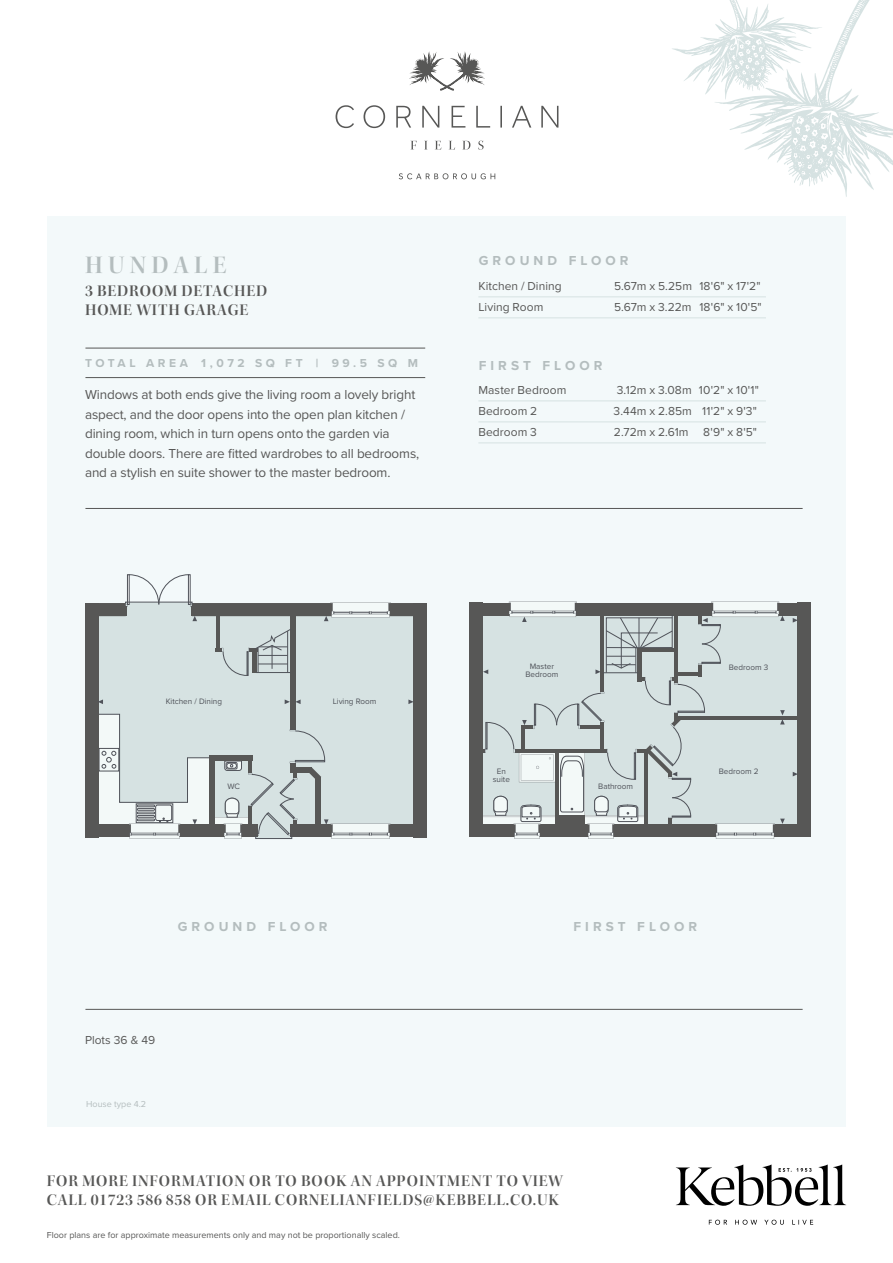
<style>
.page{position:relative;width:893px;height:1263px;background:#fff}
.page>*{position:absolute;margin:0;border:0;box-sizing:border-box;transform-origin:0 0}
.t1{font:25.5px "Kepler Std Semibold Disp";letter-spacing:.205em;color:#b4bdbe}
.t2{font:16.5px/19.5px "Kepler Std Semibold Disp";letter-spacing:.05em;color:#575756}
.t3{font:13.5px/19.5px "Proxima Nova";letter-spacing:-.01em;color:#575756}
.t4{font:700 13.5px "Proxima Nova";letter-spacing:.3em;color:#b4bdbe}
.t5{font:12px "Proxima Nova";letter-spacing:.005em;color:#575756}
.t6{font:700 12px "Proxima Nova";letter-spacing:.3em;color:#b4bdbe}
.t7{font:9px "Proxima Nova";color:#575756}
.t8{font:9px "Proxima Nova";color:#b4bdbe}
.t9{font:8.1px/8.1px "Proxima Nova";color:#50535a;text-align:center}
</style>
<div class="page">
<div style="left:47px;top:217px;width:799px;height:910px;background:#f3f9fa"></div>
<svg style="left:672px;top:0;width:221px;height:197px"></svg>
<svg style="left:676px;top:1164px;width:170px;height:61px"></svg>
<hr style="left:85px;top:1009px;width:718px;height:1px;background:#575756">
<svg style="left:336px;top:51px;width:222px;height:128px"></svg>
<hr style="left:85px;top:348px;width:340px;height:1px;background:#575756">
<hr style="left:85px;top:377px;width:340px;height:1px;background:#575756">
<hr style="left:85px;top:508px;width:718px;height:1px;background:#575756">
<hr style="left:478px;top:296px;width:288px;height:1px;background:#d6e2e2">
<hr style="left:478px;top:317px;width:288px;height:1px;background:#d6e2e2">
<hr style="left:478px;top:400px;width:288px;height:1px;background:#d6e2e2">
<hr style="left:478px;top:421px;width:288px;height:1px;background:#d6e2e2">
<hr style="left:478px;top:442px;width:288px;height:1px;background:#d6e2e2">
<div style="left:92px;top:602px;width:329px;height:236px;background:#d6e2e2"></div>
<div style="left:290px;top:824px;width:136px;height:13px;background:#575756"></div>
<div style="left:192px;top:603px;width:234px;height:13px;background:#575756"></div>
<div style="left:191px;top:607px;width:10px;height:9px;background:#575756"></div>
<div style="left:85px;top:603px;width:41px;height:13px;background:#575756"></div>
<div style="left:85px;top:603px;width:13px;height:234px;background:#575756"></div>
<div style="left:413px;top:603px;width:13px;height:234px;background:#575756"></div>
<div style="left:116px;top:607px;width:11px;height:9px;background:#575756"></div>
<hr style="left:216px;top:613px;width:4px;height:39px;background:#575756">
<div style="left:290px;top:613px;width:5px;height:117px;background:#575756"></div>
<svg style="left:216px;top:629px;width:74px;height:47px;background:#bfc9ca"></svg>
<svg style="left:125px;top:574px;width:67px;height:33px"></svg>
<svg style="left:98px;top:699px;width:5px;height:5px"></svg>
<svg style="left:192px;top:616px;width:5px;height:5px"></svg>
<svg style="left:408px;top:699px;width:5px;height:5px"></svg>
<svg style="left:285px;top:699px;width:16px;height:5px"></svg>
<svg style="left:324px;top:602px;width:66px;height:19px"></svg>
<svg style="left:96px;top:714px;width:294px;height:125px"></svg>
<div style="left:475px;top:606px;width:330px;height:221px;background:#d6e2e2"></div>
<div style="left:470px;top:603px;width:341px;height:13px;background:#575756"></div>
<div style="left:470px;top:824px;width:341px;height:13px;background:#575756"></div>
<div style="left:470px;top:603px;width:13px;height:234px;background:#575756"></div>
<div style="left:798px;top:603px;width:13px;height:234px;background:#575756"></div>
<svg style="left:785px;top:715px;width:13px;height:4px"></svg>
<svg style="left:793px;top:618px;width:5px;height:5px"></svg>
<svg style="left:793px;top:772px;width:5px;height:4px"></svg>
<svg style="left:476px;top:602px;width:309px;height:237px"></svg>
<h1 class="t1" style="left:85px;top:250px;width:143px">HUNDALE</h1>
<p class="t4" style="left:479px;top:251px;width:151px">GROUND FLOOR</p>
<p class="t2" style="left:85px;top:281px;width:184px">3 BEDROOM DETACHED<br>HOME WITH GARAGE</p>
<p class="t5" style="left:478px;top:277px;width:85px">Kitchen / Dining</p>
<p class="t5" style="left:614px;top:277px;width:148px">5.67m x 5.25m 18'6" x 17'2"</p>
<p class="t5" style="left:478px;top:298px;width:67px">Living Room</p>
<p class="t5" style="left:614px;top:298px;width:149px">5.67m x 3.22m 18'6" x 10'5"</p>
<p class="t6" style="left:85px;top:354px;width:334px">TOTAL AREA 1,072 SQ FT | 99.5 SQ M</p>
<p class="t3" style="left:85px;top:384px;width:336px">Windows at both ends give the living room a lovely bright aspect, and the door opens into the open plan kitchen / dining room, which in turn opens onto the garden via double doors. There are fitted wardrobes to all bedrooms, and a stylish en suite shower to the master bedroom.</p>
<p class="t4" style="left:479px;top:355px;width:125px">FIRST FLOOR</p>
<p class="t5" style="left:478px;top:381px;width:90px">Master Bedroom</p>
<p class="t5" style="left:617px;top:381px;width:144px">3.12m x 3.08m 10'2" x 10'1"</p>
<p class="t5" style="left:478px;top:402px;width:60px">Bedroom 2</p>
<p class="t5" style="left:614px;top:402px;width:145px">3.44m x 2.85m 11'2" x 9'3"</p>
<p class="t5" style="left:478px;top:423px;width:60px">Bedroom 3</p>
<p class="t5" style="left:614px;top:423px;width:144px">2.72m x 2.61m 8'9" x 8'5"</p>
<p class="t9" style="left:165px;top:697px;width:58px">Kitchen / Dining</p>
<p class="t9" style="left:332px;top:697px;width:45px">Living Room</p>
<p class="t9" style="left:227px;top:781px;width:14px">WC</p>
<p class="t9" style="left:530px;top:662px;width:26px">Master</p>
<p class="t9" style="left:729px;top:663px;width:41px">Bedroom 3</p>
<p class="t9" style="left:525px;top:670px;width:34px">Bedroom</p>
<p class="t9" style="left:493px;top:767px;width:19px">En suite</p>
<p class="t9" style="left:598px;top:781px;width:36px">Bathroom</p>
<p class="t9" style="left:719px;top:767px;width:41px">Bedroom 2</p>
<p class="t4" style="left:178px;top:917px;width:151px">GROUND FLOOR</p>
<p class="t4" style="left:573px;top:917px;width:125px">FIRST FLOOR</p>
<p class="t5" style="left:85px;top:1031px;width:72px">Plots 36 &amp; 49</p>
<p class="t8" style="left:86px;top:1097px;width:62px">House type 4.2</p>
<p class="t2" style="left:47px;top:1171px;width:518px">FOR MORE INFORMATION OR TO BOOK AN APPOINTMENT TO VIEW<br>CALL 01723 586 858 OR EMAIL CORNELIANFIELDS@KEBBELL.CO.UK</p>
<p class="t7" style="left:47px;top:1228px;width:355px">Floor plans are for approximate measurements only and may not be proportionally scaled.</p>
</div>
